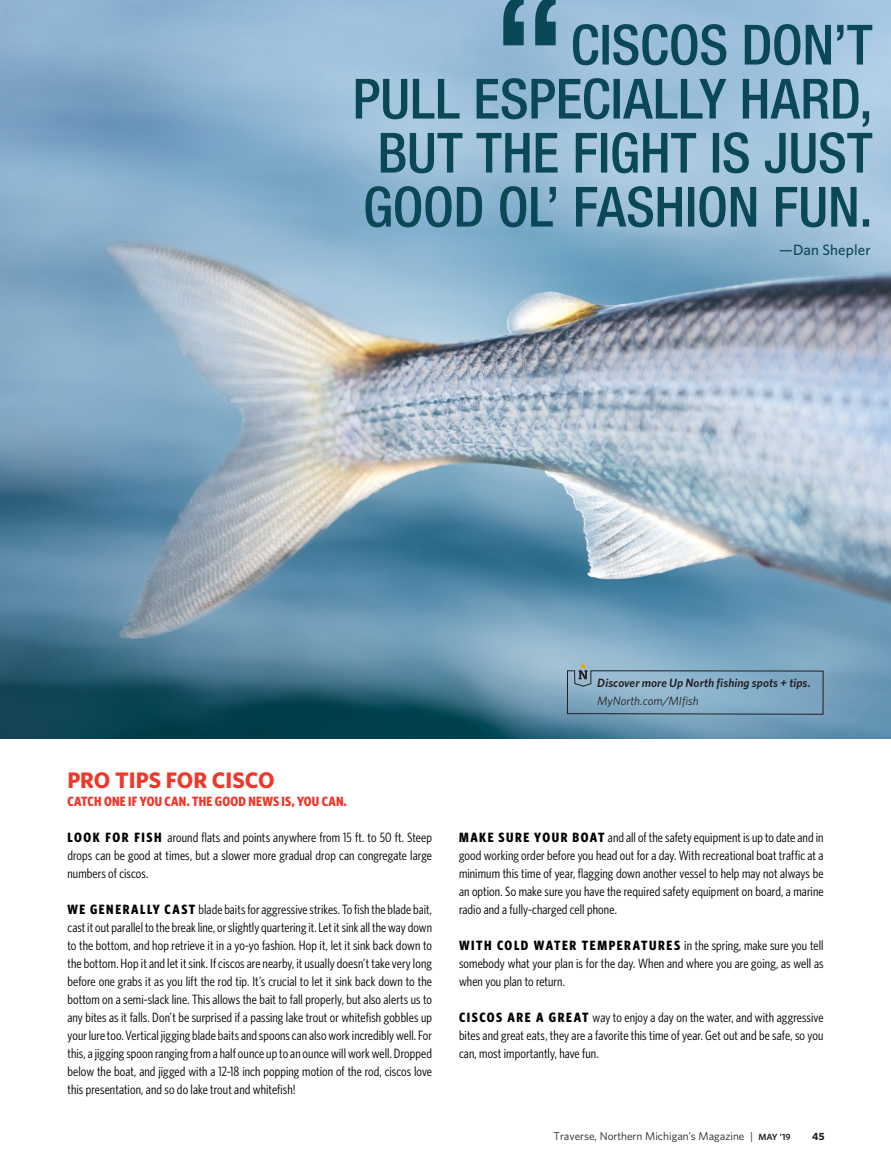
<style>
.page{position:relative;width:891px;height:1175px;background:#fff}
.page>*{position:absolute;margin:0;border:0;box-sizing:border-box;transform-origin:0 0}
.TVM-BiggerAside_Titl{font:700 22.5px "Whitney";color:#ef382a}
.PULL_QUOTE{font:500 15px "Whitney";letter-spacing:.005em;color:#0b4857}
.TVM_Aside{font:13.5px/18px "Whitney Condensed";letter-spacing:.01em;color:#010203;text-align:justify}
.TVM_Aside_headline{font:700 13.5px "Whitney Condensed";letter-spacing:.015em;color:#ef382a}
.TVM_AsideTitle{font:italic 600 12px/18px "Whitney";letter-spacing:.005em;color:#231f20}
.t1{font:11.25px "Whitney";color:#231f20}
.t2{font:700 10.5px "Whitney";color:#231f20}
.s1{font-weight:700}
.s2{font-weight:400}
.s3{font-weight:600;font-size:9px}
</style>
<div class="page">
<img style="left:0;top:0;width:891px;height:738px">
<svg style="left:365px;top:186px;width:504px;height:41px;background:#5e8da3"></svg>
<svg style="left:356px;top:78px;width:516px;height:95px;background:#709bb1"></svg>
<svg style="left:573px;top:24px;width:299px;height:41px;background:#6390a7"></svg>
<svg style="left:503px;top:0;width:53px;height:45px;background:#3e7286"></svg>
<svg style="left:567px;top:662px;width:257px;height:53px;background:#83a8c0"></svg>
<p class="PULL_QUOTE" style="left:779px;top:241px;width:93px">—Dan Shepler</p>
<p class="TVM-BiggerAside_Titl" style="left:68px;top:766px;width:209px">PRO TIPS FOR CISCO</p>
<p class="TVM_Aside_headline" style="left:68px;top:793px;width:281px">CATCH ONE IF YOU CAN. THE GOOD NEWS IS, YOU CAN.</p>
<p class="TVM_Aside" style="left:68px;top:828px;width:366px"><span class="s1">LOOK FOR FISH</span> around flats and points anywhere from 15 ft. to 50 ft. Steep drops can be good at times, but a slower more gradual drop can congregate large numbers of ciscos.</p>
<p class="TVM_Aside" style="left:68px;top:900px;width:366px"><span class="s1">WE GENERALLY CAST</span> blade baits for aggressive strikes. To fish the blade bait, cast it out parallel to the break line, or slightly quartering it. Let it sink all the way down to the bottom, and hop retrieve it in a yo-yo fashion. Hop it, let it sink back down to the bottom. Hop it and let it sink. If ciscos are nearby, it usually doesn’t take very long before one grabs it as you lift the rod tip. It’s crucial to let it sink back down to the bottom on a semi-slack line. This allows the bait to fall properly, but also alerts us to any bites as it falls. Don’t be surprised if a passing lake trout or whitefish gobbles up your lure too. Vertical jigging blade baits and spoons can also work incredibly well. For this, a jigging spoon ranging from a half ounce up to an ounce will work well. Dropped below the boat, and jigged with a 12-18 inch popping motion of the rod, ciscos love this presentation, and so do lake trout and whitefish!</p>
<p class="TVM_AsideTitle" style="left:597px;top:673px;width:215px">Discover more Up North fishing spots + tips.<br><span class="s2">MyNorth.com/MIfish</span></p>
<p class="TVM_Aside" style="left:459px;top:828px;width:366px"><span class="s1">MAKE SURE YOUR BOAT</span> and all of the safety equipment is up to date and in good working order before you head out for a day. With recreational boat traffic at a minimum this time of year, flagging down another vessel to help may not always be an option. So make sure you have the required safety equipment on board, a marine radio and a fully-charged cell phone.</p>
<p class="TVM_Aside" style="left:459px;top:936px;width:366px"><span class="s1">WITH COLD WATER TEMPERATURES</span> in the spring, make sure you tell somebody what your plan is for the day. When and where you are going, as well as when you plan to return.</p>
<p class="TVM_Aside" style="left:459px;top:1008px;width:366px"><span class="s1">CISCOS ARE A GREAT</span> way to enjoy a day on the water, and with aggressive bites and great eats, they are a favorite this time of year. Get out and be safe, so you can, most importantly, have fun.</p>
<p class="t1" style="left:554px;top:1129px;width:239px">Traverse, Northern Michigan’s Magazine | <span class="s3">MAY ’19</span></p>
<p class="t2" style="left:812px;top:1130px;width:14px">45</p>
</div>
